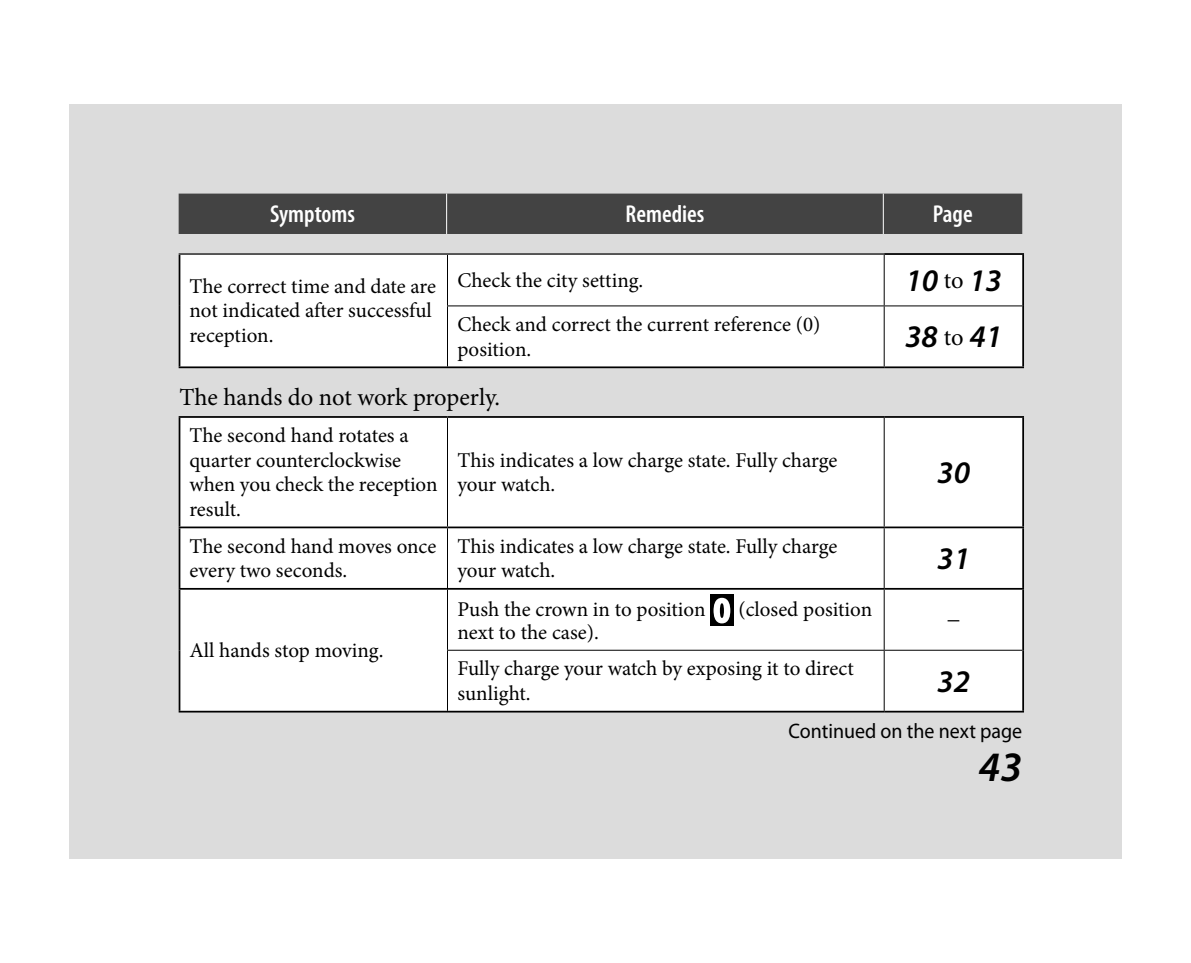
<style>
.page{position:relative;width:1191px;height:963px;background:#fff}
.page>*{position:absolute;margin:0;border:0;box-sizing:border-box;transform-origin:0 0}
.t1{font:italic 600 42px "Myriad Pro";color:#000}
.t2{font:italic 600 31.5px "Myriad Pro";color:#000}
.t3{font:24.5px "Minion Pro";color:#000}
.t4{font:600 condensed 24.5px "Myriad Pro";color:#fff}
.t5{font:21px/24.5px "Minion Pro";color:#000}
.t6{font:21px "Myriad Pro";color:#000;scale:.95 1}
.s1{font-family:"Minion Pro";font-weight:400;font-style:normal;font-size:24.5px}
</style>
<div class="page">
<div style="left:69px;top:104px;width:30px;height:754px;background:#dcdcdc"></div>
<div style="left:99px;top:104px;width:1022px;height:754px;background:#dcdcdc"></div>
<svg style="left:179px;top:255px;width:844px;height:455px;background:#f9f9f9"></svg>
<hr style="left:179px;top:366px;width:705px;height:2px;background:#000">
<hr style="left:447px;top:418px;width:1px;height:108px;background:#000">
<hr style="left:447px;top:528px;width:1px;height:60px;background:#000">
<hr style="left:883px;top:255px;width:1px;height:50px;background:#000">
<hr style="left:884px;top:305px;width:138px;height:1px;background:#000">
<hr style="left:883px;top:306px;width:1px;height:60px;background:#000">
<hr style="left:883px;top:418px;width:1px;height:108px;background:#000">
<hr style="left:883px;top:528px;width:1px;height:60px;background:#000">
<hr style="left:447px;top:589px;width:1px;height:60px;background:#000">
<hr style="left:883px;top:589px;width:1px;height:60px;background:#000">
<hr style="left:447px;top:649px;width:437px;height:1px;background:#000">
<hr style="left:447px;top:650px;width:1px;height:60px;background:#000">
<hr style="left:884px;top:649px;width:138px;height:1px;background:#000">
<hr style="left:883px;top:650px;width:1px;height:60px;background:#000">
<hr style="left:447px;top:255px;width:1px;height:50px;background:#000">
<hr style="left:447px;top:305px;width:437px;height:1px;background:#000">
<hr style="left:447px;top:306px;width:1px;height:60px;background:#000">
<hr style="left:179px;top:255px;width:1px;height:51px;background:#000">
<hr style="left:179px;top:306px;width:1px;height:60px;background:#000">
<hr style="left:179px;top:253px;width:705px;height:2px;background:#434343">
<hr style="left:179px;top:416px;width:268px;height:2px;background:#000">
<hr style="left:179px;top:418px;width:1px;height:108px;background:#000">
<hr style="left:447px;top:416px;width:437px;height:2px;background:#000">
<hr style="left:179px;top:526px;width:268px;height:2px;background:#000">
<hr style="left:179px;top:528px;width:1px;height:60px;background:#000">
<hr style="left:447px;top:526px;width:437px;height:2px;background:#000">
<hr style="left:179px;top:588px;width:705px;height:1px;background:#000">
<hr style="left:179px;top:589px;width:1px;height:61px;background:#000">
<hr style="left:179px;top:650px;width:1px;height:60px;background:#000">
<hr style="left:884px;top:253px;width:140px;height:2px;background:#000">
<hr style="left:1022px;top:255px;width:2px;height:51px;background:#000">
<hr style="left:1022px;top:306px;width:2px;height:60px;background:#000">
<hr style="left:884px;top:366px;width:140px;height:2px;background:#000">
<hr style="left:884px;top:416px;width:140px;height:2px;background:#000">
<hr style="left:1022px;top:418px;width:2px;height:108px;background:#000">
<hr style="left:884px;top:526px;width:140px;height:2px;background:#000">
<hr style="left:1022px;top:528px;width:2px;height:60px;background:#000">
<hr style="left:1022px;top:589px;width:2px;height:61px;background:#000">
<hr style="left:1022px;top:650px;width:2px;height:60px;background:#000">
<hr style="left:884px;top:710px;width:140px;height:2px;background:#000">
<hr style="left:179px;top:710px;width:705px;height:2px;background:#000">
<hr style="left:884px;top:588px;width:140px;height:1px;background:#000">
<div style="left:710px;top:594px;width:23px;height:32px;background:#000"></div>
<svg style="left:713px;top:597px;width:17px;height:26px"></svg>
<div style="left:179px;top:193px;width:843px;height:41px;background:#434343"></div>
<hr style="left:446px;top:193px;width:1px;height:41px;background:#fff">
<hr style="left:882px;top:193px;width:2px;height:41px;background:#fff">
<p class="t4" style="left:270px;top:205px;width:86px">Symptoms</p>
<p class="t4" style="left:625px;top:205px;width:80px">Remedies</p>
<p class="t4" style="left:933px;top:205px;width:41px">Page</p>
<p class="t5" style="left:189px;top:276px;width:248px">The correct time and date are not indicated after successful reception.</p>
<p class="t5" style="left:457px;top:270px;width:187px">Check the city setting.</p>
<h2 class="t2" style="left:905px;top:261px;width:98px">10 <span class="s1">to</span> 13</h2>
<p class="t5" style="left:457px;top:314px;width:364px">Check and correct the current reference (0) position.</p>
<h2 class="t2" style="left:905px;top:318px;width:98px">38 <span class="s1">to</span> 41</h2>
<p class="t3" style="left:179px;top:387px;width:322px">The hands do not work properly.</p>
<p class="t5" style="left:189px;top:425px;width:249px">The second hand rotates a quarter counterclockwise when you check the reception result.</p>
<p class="t5" style="left:457px;top:449px;width:381px">This indicates a low charge state. Fully charge your watch.</p>
<h2 class="t2" style="left:937px;top:453px;width:34px">30</h2>
<p class="t5" style="left:189px;top:535px;width:248px">The second hand moves once every two seconds.</p>
<p class="t5" style="left:457px;top:535px;width:381px">This indicates a low charge state. Fully charge your watch.</p>
<h2 class="t2" style="left:937px;top:539px;width:34px">31</h2>
<p class="t5" style="left:189px;top:640px;width:196px">All hands stop moving.</p>
<p class="t5" style="left:457px;top:598px;width:250px">Push the crown in to position</p>
<p class="t5" style="left:738px;top:598px;width:135px">(closed position</p>
<p class="t5" style="left:457px;top:621px;width:143px">next to the case).</p>
<p class="t3" style="left:946px;top:610px;width:16px">−</p>
<p class="t5" style="left:457px;top:658px;width:398px">Fully charge your watch by exposing it to direct sunlight.</p>
<h2 class="t2" style="left:937px;top:662px;width:34px">32</h2>
<p class="t6" style="left:788px;top:723px;width:248px">Continued on the next page</p>
<h1 class="t1" style="left:978px;top:741px;width:45px">43</h1>
</div>
